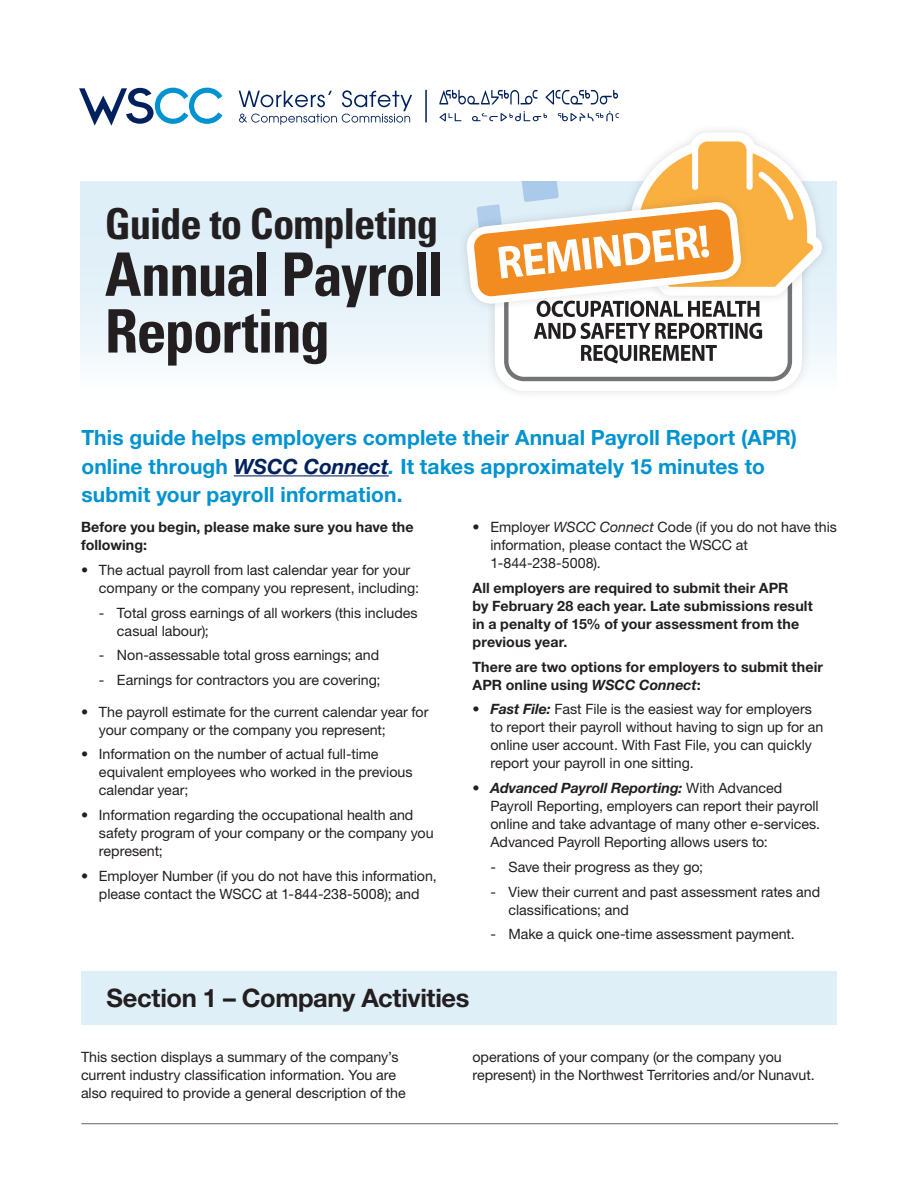
<style>
.page{position:relative;width:918px;height:1188px;background:#fff}
.page>*{position:absolute;margin:0;border:0;box-sizing:border-box;transform-origin:0 0}
.t1{font:700 condensed 60px/56.7px "Univers LT Std";letter-spacing:-.03em;color:#231f20}
.t2{font:700 condensed 42.75px "Univers LT Std";letter-spacing:-.025em;color:#231f20}
.t3{font:700 25.5px "Helvetica Neue LT Std";letter-spacing:-.015em;color:#231f20}
.t4{font:700 21px/28.5px "Helvetica Neue LT Std";letter-spacing:.005em;color:#0093d0}
.t5{font:14.25px/18px "Helvetica Neue LT Std";letter-spacing:-.005em;color:#231f20}
.t6{font:700 14.25px/18px "Helvetica Neue LT Std";letter-spacing:.005em;color:#231f20}
.s1{font-style:italic;color:#00215d}
.s2{font-style:italic}
.s3{font-weight:700;font-style:italic}
</style>
<div class="page">
<hr style="left:234px;top:475px;width:155px;height:1px;background:#00215d">
<hr style="left:81px;top:1123px;width:757px;height:1px;background:#6c6d70">
<div style="left:485px;top:233px;width:327px;height:168px;background:#fbfbfb"></div>
<svg style="left:79px;top:88px;width:757px;height:303px"></svg>
<div style="left:81px;top:971px;width:756px;height:54px;background:#dfeff8"></div>
<h2 class="t2" style="left:105px;top:198px;width:335px">Guide to Completing</h2>
<h1 class="t1" style="left:105px;top:246px;width:341px">Annual Payroll<br>Reporting</h1>
<h3 class="t4" style="left:81px;top:423px;width:717px">This guide helps employers complete their Annual Payroll Report (APR) online through <span class="s1">WSCC Connect</span><span class="s2">.</span> It takes approximately 15 minutes to submit your payroll information.</h3>
<p class="t6" style="left:81px;top:518px;width:334px">Before you begin, please make sure you have the following:</p>
<p class="t5" style="left:99px;top:561px;width:321px;text-indent:-18px">• The actual payroll from last calendar year for your company or the company you represent, including:</p>
<p class="t5" style="left:117px;top:603px;width:302px;text-indent:-18px">- Total gross earnings of all workers (this includes casual labour);</p>
<p class="t5" style="left:99px;top:646px;width:282px">- Non-assessable total gross earnings; and</p>
<p class="t5" style="left:99px;top:671px;width:283px">- Earnings for contractors you are covering;</p>
<p class="t5" style="left:99px;top:702px;width:331px;text-indent:-18px">• The payroll estimate for the current calendar year for your company or the company you represent;</p>
<p class="t5" style="left:99px;top:745px;width:315px;text-indent:-18px">• Information on the number of actual full-time equivalent employees who worked in the previous calendar year;</p>
<p class="t5" style="left:99px;top:806px;width:336px;text-indent:-18px">• Information regarding the occupational health and safety program of your company or the company you represent;</p>
<p class="t5" style="left:81px;top:867px;width:357px;text-align:center">• Employer Number (if you do not have this information, please contact the WSCC at 1-844-238-5008); and</p>
<p class="t5" style="left:490px;top:518px;width:348px;text-indent:-18px">• Employer <span class="s2">WSCC Connect</span> Code (if you do not have this information, please contact the WSCC at<br>1-844-238-5008).</p>
<p class="t6" style="left:472px;top:578px;width:342px">All employers are required to submit their APR<br>by February 28 each year. Late submissions result in a penalty of 15% of your assessment from the previous year.</p>
<p class="t6" style="left:472px;top:657px;width:352px">There are two options for employers to submit their<br>APR online using <span class="s2">WSCC Connect</span>:</p>
<p class="t5" style="left:490px;top:700px;width:334px;text-indent:-18px"><span class="s3">• Fast File:</span> Fast File is the easiest way for employers to report their payroll without having to sign up for an online user account. With Fast File, you can quickly report your payroll in one sitting.</p>
<p class="t5" style="left:490px;top:779px;width:331px;text-indent:-18px">• <span class="s3">Advanced Payroll Reporting:</span> With Advanced Payroll Reporting, employers can report their payroll online and take advantage of many other e-services.<br>Advanced Payroll Reporting allows users to:</p>
<p class="t5" style="left:490px;top:858px;width:214px">- Save their progress as they go;</p>
<p class="t5" style="left:508px;top:882px;width:313px;text-indent:-18px">- View their current and past assessment rates and classifications; and</p>
<p class="t5" style="left:490px;top:925px;width:306px">- Make a quick one-time assessment payment.</p>
<h3 class="t3" style="left:107px;top:982px;width:364px">Section 1 – Company Activities</h3>
<p class="t5" style="left:81px;top:1048px;width:326px">This section displays a summary of the company’s current industry classification information. You are also required to provide a general description of the</p>
<p class="t5" style="left:473px;top:1048px;width:344px">operations of your company (or the company you represent) in the Northwest Territories and/or Nunavut.</p>
</div>
